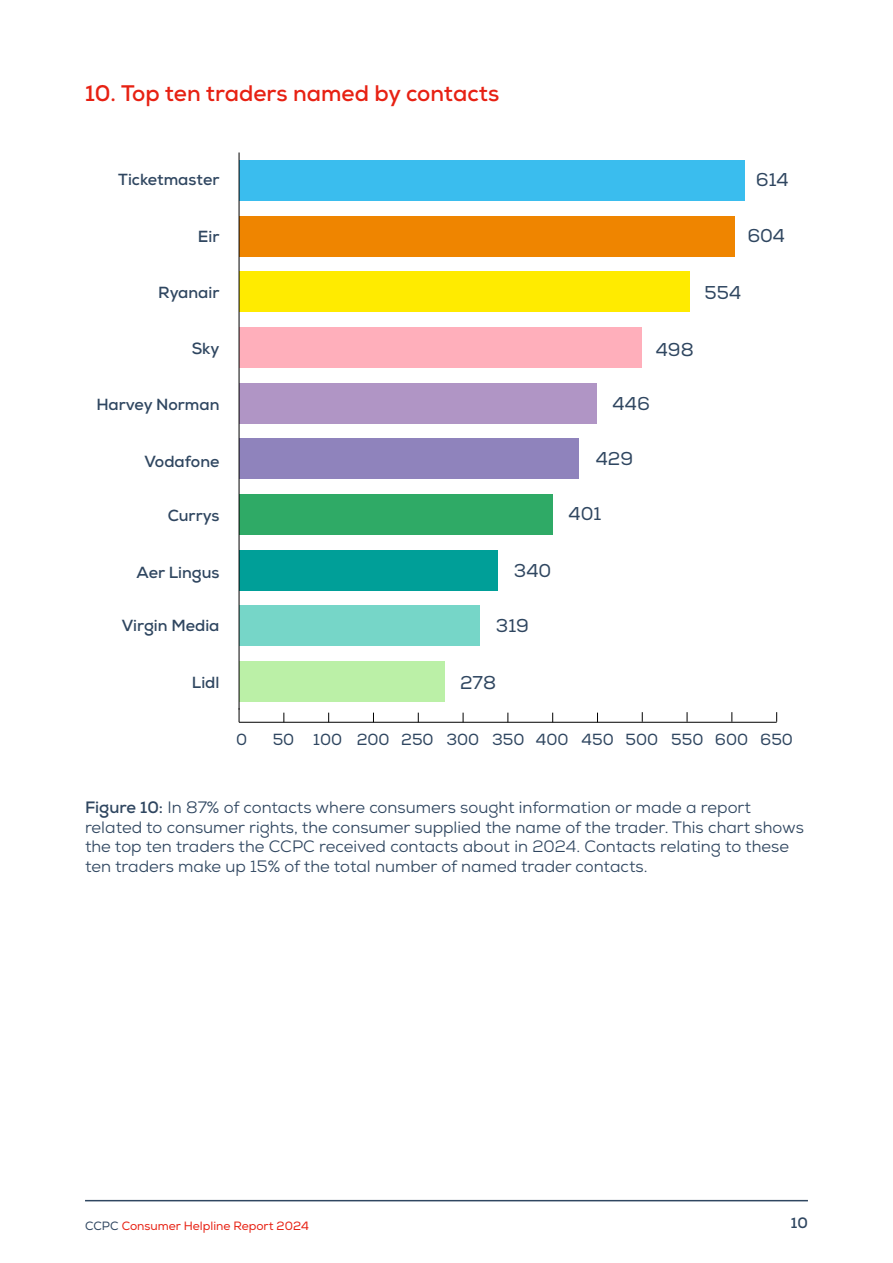
<style>
.page{position:relative;width:893px;height:1263px;background:#fff}
.page>*{position:absolute;margin:0;border:0;box-sizing:border-box;transform-origin:0 0}
.t1{font:700 22.5px "Nexa";color:#e72113}
.t2{font:18.6px "Nexa";color:#2f4660}
.t3{font:16.5px/19.5px "Nexa";color:#2f4660}
.t4{font:700 16.05px "Nexa";color:#2f4660}
.t5{font:16.05px "Nexa";color:#2f4660}
.t6{font:700 15px "Nexa";color:#2f4660}
.t7{font:12px "Nexa";color:#e72113}
.s1{font-weight:700}
.s2{color:#2f4660}
</style>
<div class="page">
<hr style="left:85px;top:1200px;width:723px;height:1px;background:#2f4660">
<hr style="left:239px;top:722px;width:538px;height:1px;background:#000">
<svg style="left:239px;top:709px;width:1px;height:13px"></svg>
<div style="left:239px;top:160px;width:505px;height:40px;background:#3abdee"></div>
<div style="left:239px;top:216px;width:495px;height:40px;background:#ef8500"></div>
<div style="left:239px;top:272px;width:451px;height:40px;background:#ffeb00"></div>
<div style="left:239px;top:327px;width:402px;height:40px;background:#ffafbb"></div>
<div style="left:239px;top:383px;width:357px;height:40px;background:#b095c5"></div>
<div style="left:239px;top:439px;width:340px;height:40px;background:#8f83bc"></div>
<div style="left:239px;top:494px;width:314px;height:41px;background:#2faa66"></div>
<div style="left:239px;top:550px;width:259px;height:40px;background:#009f98"></div>
<div style="left:239px;top:606px;width:241px;height:40px;background:#76d6c8"></div>
<div style="left:239px;top:662px;width:205px;height:40px;background:#bbf0a7"></div>
<hr style="left:239px;top:152px;width:1px;height:557px;background:#000">
<p class="t1" style="left:85px;top:79px;width:416px">10. Top ten traders named by contacts</p>
<p class="t4" style="left:118px;top:169px;width:103px">Ticketmaster</p>
<p class="t2" style="left:756px;top:168px;width:34px">614</p>
<p class="t4" style="left:198px;top:226px;width:23px">Eir</p>
<p class="t2" style="left:747px;top:224px;width:39px">604</p>
<p class="t4" style="left:158px;top:283px;width:63px">Ryanair</p>
<p class="t2" style="left:705px;top:282px;width:38px">554</p>
<p class="t4" style="left:192px;top:338px;width:29px">Sky</p>
<p class="t2" style="left:656px;top:339px;width:40px">498</p>
<p class="t4" style="left:96px;top:394px;width:125px">Harvey Norman</p>
<p class="t2" style="left:613px;top:392px;width:39px">446</p>
<p class="t4" style="left:144px;top:451px;width:77px">Vodafone</p>
<p class="t2" style="left:596px;top:447px;width:39px">429</p>
<p class="t4" style="left:168px;top:505px;width:53px">Currys</p>
<p class="t2" style="left:569px;top:503px;width:34px">401</p>
<p class="t4" style="left:137px;top:562px;width:84px">Aer Lingus</p>
<p class="t4" style="left:122px;top:615px;width:99px">Virgin Media</p>
<p class="t2" style="left:514px;top:560px;width:39px">340</p>
<p class="t2" style="left:496px;top:615px;width:35px">319</p>
<p class="t4" style="left:192px;top:672px;width:29px">Lidl</p>
<p class="t2" style="left:460px;top:671px;width:37px">278</p>
<p class="t5" style="left:236px;top:730px;width:13px">0</p>
<p class="t5" style="left:273px;top:730px;width:522px">50 100 200 250 300 350 400 450 500 550 600 650</p>
<p class="t3" style="left:85px;top:798px;width:720px"><span class="s1">Figure 10:</span> In 87% of contacts where consumers sought information or made a report related to consumer rights, the consumer supplied the name of the trader. This chart shows the top ten traders the CCPC received contacts about in 2024. Contacts relating to these ten traders make up 15% of the total number of named trader contacts.</p>
<p class="t7" style="left:85px;top:1218px;width:225px"><span class="s2">CCPC</span> Consumer Helpline Report 2024</p>
<p class="t6" style="left:791px;top:1214px;width:19px">10</p>
</div>
